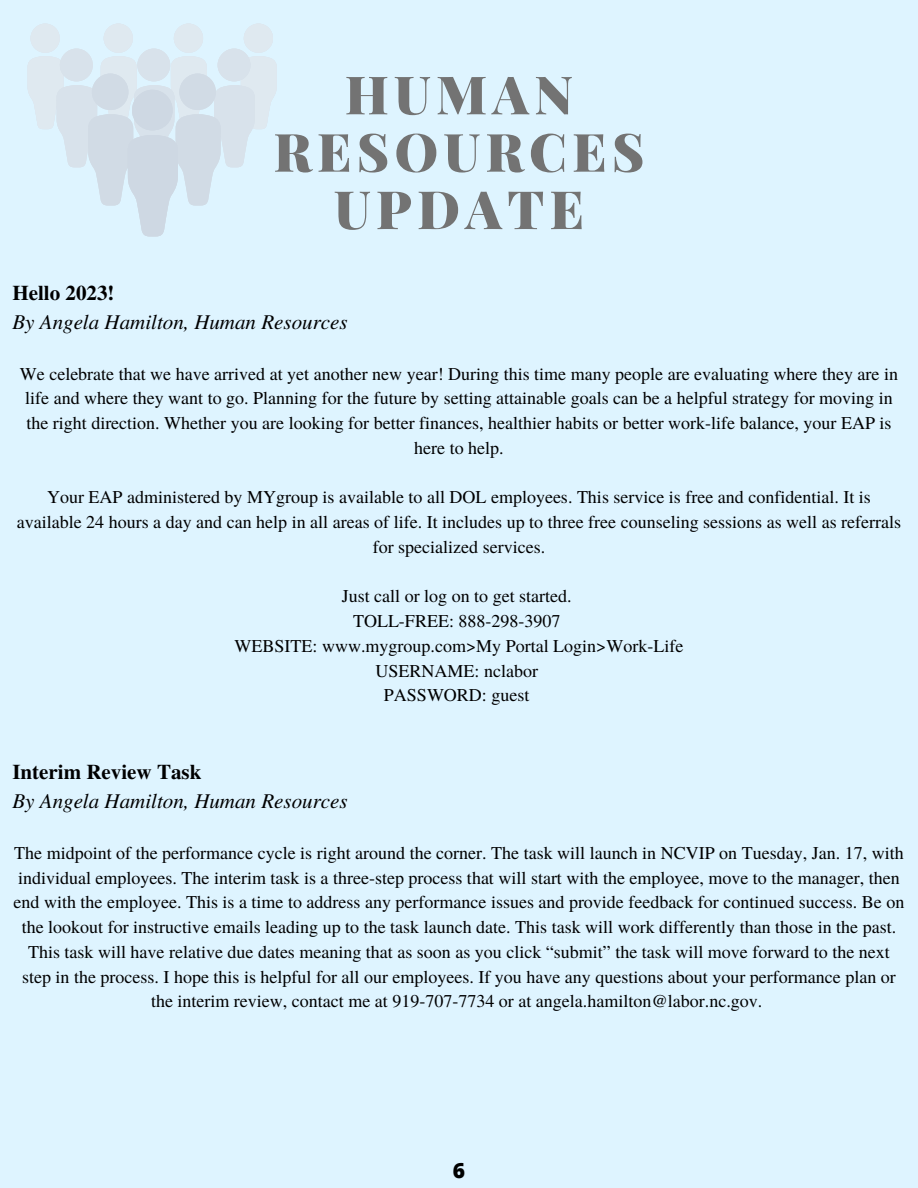
<style>
.page{position:relative;width:918px;height:1188px;background:#def4ff}
.page>*{position:absolute;margin:0;border:0;box-sizing:border-box;transform-origin:0 0}
.t1{font:900 52.95px/57.3px "Playfair Display";letter-spacing:.1em;color:#737373;text-align:center}
.t2{font:italic 21px "Te X Gyre Termes";color:#000}
.t3{font:700 21px "Te X Gyre Termes";color:#000}
.t4{font:800 21px "Open Sans";color:#000}
.t5{font:18px/24.8px "Te X Gyre Termes";color:#000;text-align:center}
</style>
<div class="page">
<svg style="left:27px;top:23px;width:250px;height:213px"></svg>
<div style="left:132px;top:90px;width:41px;height:40px;background:#ced8e3;border-radius:50%"></div>
<h1 class="t1" style="left:274px;top:64px;width:372px">HUMAN<br>RESOURCES<br>UPDATE</h1>
<p class="t3" style="left:12px;top:276px;width:104px">Hello 2023!</p>
<p class="t2" style="left:12px;top:307px;width:337px">By Angela Hamilton, Human Resources</p>
<p class="t5" style="left:20px;top:360px;width:880px">We celebrate that we have arrived at yet another new year! During this time many people are evaluating where they are in life and where they want to go. Planning for the future by setting attainable goals can be a helpful strategy for moving in the right direction. Whether you are looking for better finances, healthier habits or better work-life balance, your EAP is here to help.</p>
<p class="t5" style="left:17px;top:484px;width:886px">Your EAP administered by MYgroup is available to all DOL employees. This service is free and confidential. It is available 24 hours a day and can help in all areas of life. It includes up to three free counseling sessions as well as referrals for specialized services.</p>
<p class="t5" style="left:235px;top:583px;width:450px">Just call or log on to get started.<br>TOLL-FREE: 888-298-3907<br>WEBSITE: www.mygroup.com&gt;My Portal Login&gt;Work-Life<br>USERNAME: nclabor<br>PASSWORD: guest</p>
<p class="t3" style="left:12px;top:756px;width:190px">Interim Review Task</p>
<p class="t2" style="left:12px;top:786px;width:337px">By Angela Hamilton, Human Resources</p>
<p class="t5" style="left:14px;top:840px;width:892px">The midpoint of the performance cycle is right around the corner. The task will launch in NCVIP on Tuesday, Jan. 17, with individual employees. The interim task is a three-step process that will start with the employee, move to the manager, then end with the employee. This is a time to address any performance issues and provide feedback for continued success. Be on the lookout for instructive emails leading up to the task launch date. This task will work differently than those in the past.<br>This task will have relative due dates meaning that as soon as you click “submit” the task will move forward to the next step in the process. I hope this is helpful for all our employees. If you have any questions about your performance plan or the interim review, contact me at 919-707-7734 or at angela.hamilton@labor.nc.gov.</p>
<p class="t4" style="left:453px;top:1156px;width:14px">6</p>
</div>
